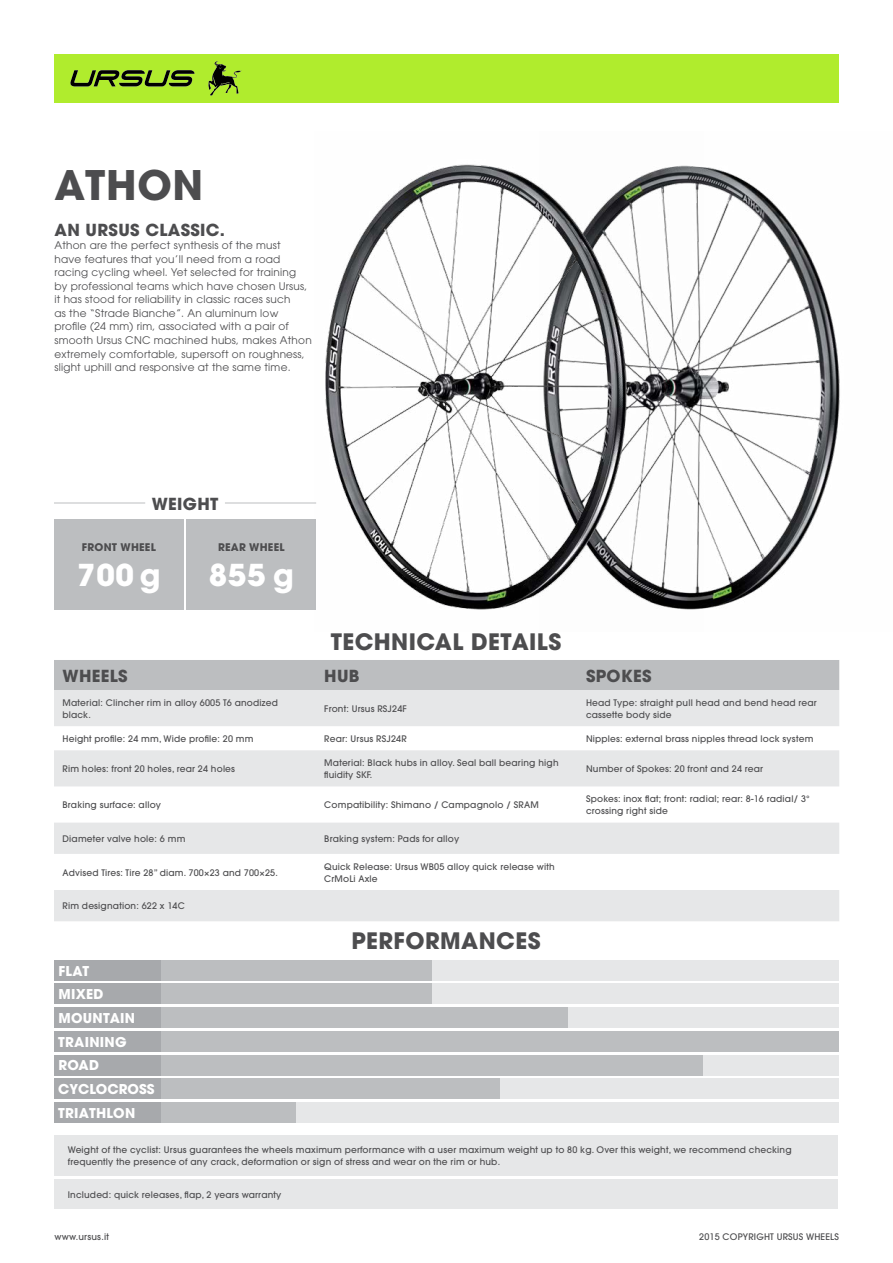
<style>
.page{position:relative;width:893px;height:1263px;background:#fff}
.page>*{position:absolute;margin:0;border:0;box-sizing:border-box;transform-origin:0 0}
.t1{font:700 40.5px "Avant Garde";letter-spacing:.02em;color:#4d4d4f}
.t2{font:700 30px "Avant Garde";letter-spacing:.02em;color:#fff}
.t3{font:700 22.5px "Avant Garde";letter-spacing:.02em;color:#4d4d4f}
.t4{font:700 16.5px "Avant Garde";letter-spacing:.02em;color:#4d4d4f}
.t5{font:700 13.5px/23.7px "Avant Garde";letter-spacing:.02em;color:#fff}
.t6{font:10.5px/13.5px "Avant Garde";letter-spacing:.02em;color:#4d4d4f}
.t7{font:700 10.5px "Avant Garde";letter-spacing:.02em;color:#4d4d4f}
.t8{font:500 9px/12px "Avant Garde";letter-spacing:.02em;color:#4d4d4f}
</style>
<div class="page">
<div style="left:54px;top:54px;width:785px;height:49px;background:#b0ec2d"></div>
<div style="left:54px;top:660px;width:785px;height:30px;background:#bcbec0"></div>
<svg style="left:54px;top:690px;width:785px;height:231px;fill:#e6e7e8"></svg>
<div style="left:54px;top:519px;width:130px;height:90px;background:#bcbec0"></div>
<div style="left:186px;top:519px;width:130px;height:90px;background:#bcbec0"></div>
<svg style="left:70px;top:70px;width:125px;height:16px"></svg>
<svg style="left:208px;top:61px;width:34px;height:34px"></svg>
<img style="left:703px;top:167px;width:137px;height:442px">
<div style="left:228px;top:960px;width:68px;height:20px;background:#bcbec0"></div>
<div style="left:161px;top:960px;width:67px;height:20px;background:#bcbec0"></div>
<div style="left:228px;top:984px;width:68px;height:20px;background:#bcbec0"></div>
<div style="left:161px;top:984px;width:67px;height:20px;background:#bcbec0"></div>
<div style="left:228px;top:1007px;width:68px;height:21px;background:#bcbec0"></div>
<div style="left:161px;top:1007px;width:67px;height:21px;background:#bcbec0"></div>
<div style="left:228px;top:1031px;width:68px;height:20px;background:#bcbec0"></div>
<div style="left:161px;top:1031px;width:67px;height:20px;background:#bcbec0"></div>
<div style="left:228px;top:1055px;width:68px;height:20px;background:#bcbec0"></div>
<div style="left:161px;top:1055px;width:67px;height:20px;background:#bcbec0"></div>
<div style="left:228px;top:1078px;width:68px;height:21px;background:#bcbec0"></div>
<div style="left:161px;top:1078px;width:67px;height:21px;background:#bcbec0"></div>
<div style="left:228px;top:1102px;width:68px;height:21px;background:#bcbec0"></div>
<div style="left:161px;top:1102px;width:67px;height:21px;background:#bcbec0"></div>
<div style="left:296px;top:960px;width:68px;height:20px;background:#bcbec0"></div>
<div style="left:296px;top:984px;width:68px;height:20px;background:#bcbec0"></div>
<div style="left:296px;top:1007px;width:68px;height:21px;background:#bcbec0"></div>
<div style="left:296px;top:1031px;width:68px;height:20px;background:#bcbec0"></div>
<div style="left:296px;top:1055px;width:68px;height:20px;background:#bcbec0"></div>
<div style="left:296px;top:1078px;width:68px;height:21px;background:#bcbec0"></div>
<div style="left:296px;top:1102px;width:68px;height:21px;background:#e6e7e8"></div>
<div style="left:364px;top:960px;width:68px;height:20px;background:#bcbec0"></div>
<div style="left:364px;top:984px;width:68px;height:20px;background:#bcbec0"></div>
<div style="left:364px;top:1007px;width:68px;height:21px;background:#bcbec0"></div>
<div style="left:364px;top:1031px;width:68px;height:20px;background:#bcbec0"></div>
<div style="left:364px;top:1055px;width:68px;height:20px;background:#bcbec0"></div>
<div style="left:364px;top:1078px;width:68px;height:21px;background:#bcbec0"></div>
<div style="left:364px;top:1102px;width:68px;height:21px;background:#e6e7e8"></div>
<div style="left:432px;top:960px;width:68px;height:20px;background:#e6e7e8"></div>
<div style="left:432px;top:984px;width:68px;height:20px;background:#e6e7e8"></div>
<div style="left:432px;top:1031px;width:68px;height:20px;background:#bcbec0"></div>
<div style="left:432px;top:1007px;width:68px;height:21px;background:#bcbec0"></div>
<div style="left:432px;top:1055px;width:68px;height:20px;background:#bcbec0"></div>
<div style="left:432px;top:1078px;width:68px;height:21px;background:#bcbec0"></div>
<div style="left:432px;top:1102px;width:68px;height:21px;background:#e6e7e8"></div>
<div style="left:500px;top:960px;width:68px;height:20px;background:#e6e7e8"></div>
<div style="left:500px;top:984px;width:68px;height:20px;background:#e6e7e8"></div>
<div style="left:500px;top:1031px;width:68px;height:20px;background:#bcbec0"></div>
<div style="left:568px;top:984px;width:68px;height:20px;background:#e6e7e8"></div>
<div style="left:568px;top:1031px;width:68px;height:20px;background:#bcbec0"></div>
<div style="left:636px;top:984px;width:67px;height:20px;background:#e6e7e8"></div>
<div style="left:636px;top:1031px;width:67px;height:20px;background:#bcbec0"></div>
<div style="left:703px;top:984px;width:68px;height:20px;background:#e6e7e8"></div>
<div style="left:703px;top:1031px;width:68px;height:20px;background:#bcbec0"></div>
<div style="left:703px;top:1007px;width:68px;height:21px;background:#e6e7e8"></div>
<div style="left:771px;top:984px;width:68px;height:20px;background:#e6e7e8"></div>
<div style="left:771px;top:1031px;width:68px;height:20px;background:#bcbec0"></div>
<div style="left:771px;top:1007px;width:68px;height:21px;background:#e6e7e8"></div>
<div style="left:500px;top:1007px;width:68px;height:21px;background:#bcbec0"></div>
<div style="left:500px;top:1055px;width:68px;height:20px;background:#bcbec0"></div>
<div style="left:500px;top:1078px;width:68px;height:21px;background:#e6e7e8"></div>
<div style="left:500px;top:1102px;width:68px;height:21px;background:#e6e7e8"></div>
<div style="left:568px;top:960px;width:68px;height:20px;background:#e6e7e8"></div>
<div style="left:568px;top:1007px;width:68px;height:21px;background:#e6e7e8"></div>
<div style="left:568px;top:1055px;width:68px;height:20px;background:#bcbec0"></div>
<div style="left:568px;top:1078px;width:68px;height:21px;background:#e6e7e8"></div>
<div style="left:568px;top:1102px;width:68px;height:21px;background:#e6e7e8"></div>
<div style="left:636px;top:960px;width:67px;height:20px;background:#e6e7e8"></div>
<div style="left:636px;top:1007px;width:67px;height:21px;background:#e6e7e8"></div>
<div style="left:636px;top:1055px;width:67px;height:20px;background:#bcbec0"></div>
<div style="left:636px;top:1078px;width:67px;height:21px;background:#e6e7e8"></div>
<div style="left:636px;top:1102px;width:67px;height:21px;background:#e6e7e8"></div>
<div style="left:703px;top:960px;width:68px;height:20px;background:#e6e7e8"></div>
<div style="left:703px;top:1055px;width:68px;height:20px;background:#e6e7e8"></div>
<div style="left:703px;top:1078px;width:68px;height:21px;background:#e6e7e8"></div>
<div style="left:703px;top:1102px;width:68px;height:21px;background:#e6e7e8"></div>
<div style="left:771px;top:960px;width:68px;height:20px;background:#e6e7e8"></div>
<div style="left:771px;top:1055px;width:68px;height:20px;background:#e6e7e8"></div>
<div style="left:771px;top:1078px;width:68px;height:21px;background:#e6e7e8"></div>
<div style="left:771px;top:1102px;width:68px;height:21px;background:#e6e7e8"></div>
<div style="left:54px;top:960px;width:107px;height:20px;background:#a7a9ac"></div>
<div style="left:54px;top:984px;width:107px;height:20px;background:#a7a9ac"></div>
<div style="left:54px;top:1007px;width:107px;height:21px;background:#a7a9ac"></div>
<div style="left:54px;top:1031px;width:107px;height:20px;background:#a7a9ac"></div>
<div style="left:54px;top:1055px;width:107px;height:20px;background:#a7a9ac"></div>
<div style="left:54px;top:1078px;width:107px;height:21px;background:#a7a9ac"></div>
<div style="left:54px;top:1102px;width:107px;height:21px;background:#a7a9ac"></div>
<hr style="left:54px;top:503px;width:91px;height:1px;background:#bcbec0">
<hr style="left:225px;top:503px;width:91px;height:1px;background:#bcbec0">
<img style="left:314px;top:164px;width:389px;height:446px">
<div style="left:54px;top:1179px;width:784px;height:30px;background:#e6e7e8"></div>
<div style="left:54px;top:1135px;width:784px;height:41px;background:#e6e7e8"></div>
<h1 class="t1" style="left:55px;top:159px;width:150px">ATHON</h1>
<h3 class="t4" style="left:55px;top:219px;width:172px">AN URSUS CLASSIC.</h3>
<p class="t6" style="left:55px;top:239px;width:259px">Athon are the perfect synthesis of the must<br>have features that you’ll need from a road racing cycling wheel. Yet selected for training by professional teams which have chosen Ursus, it has stood for reliability in classic races such<br>as the “Strade Bianche”. An aluminum low profile (24 mm) rim, associated with a pair of smooth Ursus CNC machined hubs, makes Athon extremely comfortable, supersoft on roughness, slight uphill and responsive at the same time.</p>
<h3 class="t4" style="left:152px;top:493px;width:68px">WEIGHT</h3>
<p class="t7" style="left:82px;top:540px;width:75px">FRONT WHEEL</p>
<p class="t7" style="left:218px;top:540px;width:68px">REAR WHEEL</p>
<h2 class="t2" style="left:77px;top:555px;width:85px">700 g</h2>
<h2 class="t2" style="left:209px;top:555px;width:87px">855 g</h2>
<h3 class="t3" style="left:331px;top:627px;width:232px">TECHNICAL DETAILS</h3>
<h3 class="t4" style="left:63px;top:665px;width:67px">WHEELS</h3>
<h3 class="t4" style="left:324px;top:665px;width:37px">HUB</h3>
<h3 class="t4" style="left:586px;top:665px;width:67px">SPOKES</h3>
<p class="t8" style="left:63px;top:696px;width:217px">Material: Clincher rim in alloy 6005 T6 anodized black.</p>
<p class="t8" style="left:324px;top:702px;width:84px">Front: Ursus RSJ24F</p>
<p class="t8" style="left:586px;top:696px;width:232px">Head Type: straight pull head and bend head rear cassette body side</p>
<p class="t8" style="left:63px;top:732px;width:193px">Height profile: 24 mm, Wide profile: 20 mm</p>
<p class="t8" style="left:324px;top:732px;width:84px">Rear: Ursus RSJ24R</p>
<p class="t8" style="left:586px;top:732px;width:229px">Nipples: external brass nipples thread lock system</p>
<p class="t8" style="left:63px;top:763px;width:174px">Rim holes: front 20 holes, rear 24 holes</p>
<p class="t8" style="left:324px;top:757px;width:236px">Material: Black hubs in alloy. Seal ball bearing high fluidity SKF.</p>
<p class="t8" style="left:586px;top:763px;width:179px">Number of Spokes: 20 front and 24 rear</p>
<p class="t8" style="left:63px;top:799px;width:100px">Braking surface: alloy</p>
<p class="t8" style="left:324px;top:799px;width:216px">Compatibility: Shimano / Campagnolo / SRAM</p>
<p class="t8" style="left:586px;top:793px;width:225px">Spokes: inox flat; front: radial; rear: 8-16 radial/ 3° crossing right side</p>
<p class="t8" style="left:63px;top:832px;width:124px">Diameter valve hole: 6 mm</p>
<p class="t8" style="left:324px;top:832px;width:136px">Braking system: Pads for alloy</p>
<p class="t8" style="left:63px;top:866px;width:217px">Advised Tires: Tire 28’’ diam. 700×23 and 700×25.</p>
<p class="t8" style="left:324px;top:860px;width:232px">Quick Release: Ursus WB05 alloy quick release with<br>CrMoLi Axle</p>
<p class="t8" style="left:63px;top:900px;width:124px">Rim designation: 622 x 14C</p>
<h3 class="t5" style="left:58px;top:959px;width:98px">FLAT<br>MIXED<br>MOUNTAIN<br>TRAINING<br>ROAD<br>CYCLOCROSS<br>TRIATHLON</h3>
<h3 class="t3" style="left:351px;top:926px;width:191px">PERFORMANCES</h3>
<p class="t8" style="left:68px;top:1144px;width:725px">Weight of the cyclist: Ursus guarantees the wheels maximum performance with a user maximum weight up to 80 kg. Over this weight, we recommend checking frequently the presence of any crack, deformation or sign of stress and wear on the rim or hub.</p>
<p class="t8" style="left:68px;top:1188px;width:215px">Included: quick releases, flap, 2 years warranty</p>
<p class="t8" style="left:55px;top:1231px;width:56px">www.ursus.it</p>
<p class="t8" style="left:699px;top:1231px;width:141px">2015 COPYRIGHT URSUS WHEELS</p>
</div>
